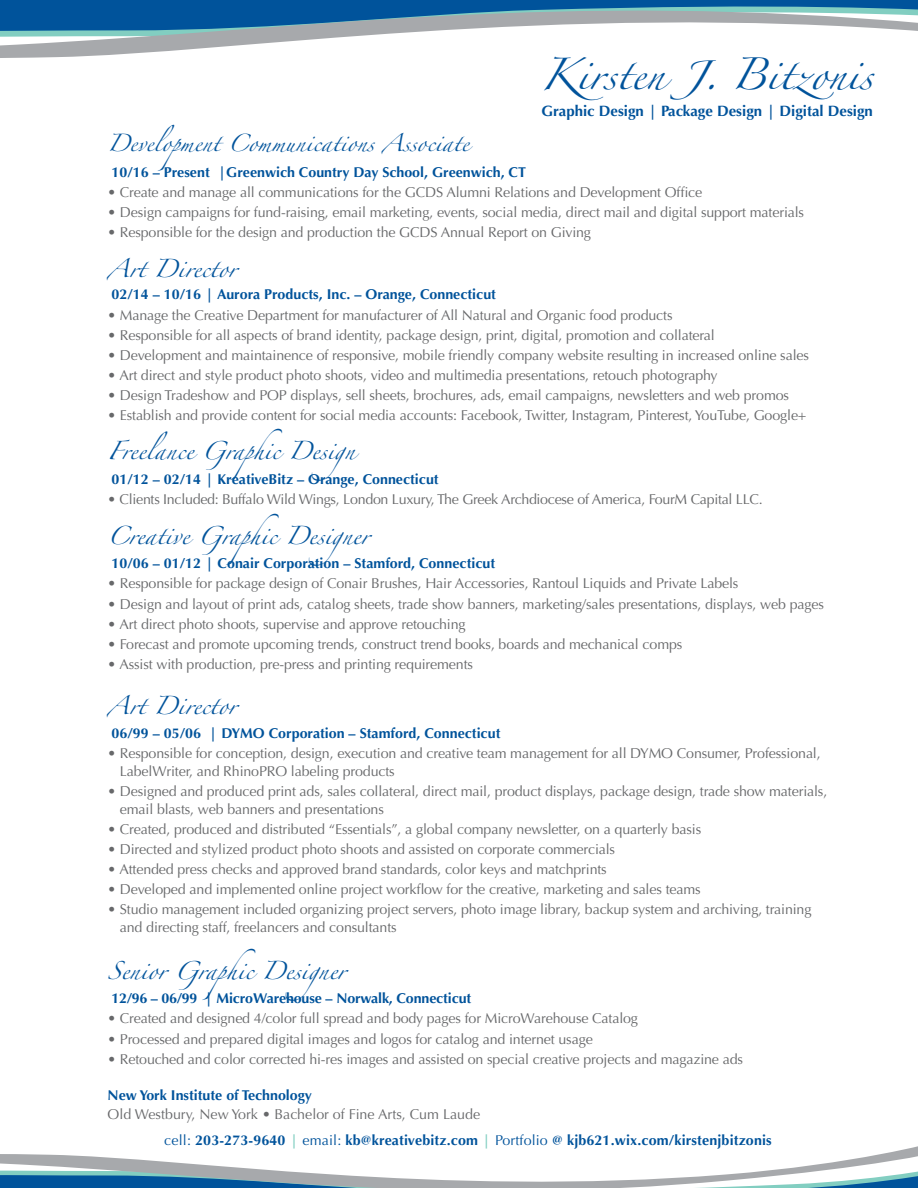
<style>
.page{position:relative;width:918px;height:1188px;background:#fff}
.page>*{position:absolute;margin:0;border:0;box-sizing:border-box;transform-origin:0 0}
.t1{font:28.5px "Zapfino";letter-spacing:.01em;color:#00539b}
.t2{font:16.5px "Zapfino";color:#00539b}
.t3{font:15.6px "Zapfino";color:#00539b}
.t4{font:700 15px "Optima";color:#00539b}
.t5{font:14.25px/17.9px "Optima";letter-spacing:-.01em;color:#67686a}
.t6{font:700 14.25px/26.1px "Optima";color:#00539b}
.s1{font-weight:400;color:#67686a}
.s2{font-weight:400}
.s3{color:#82cec1}
</style>
<div class="page">
<svg style="left:0;top:1146px;width:918px;height:42px"></svg>
<svg style="left:0;top:0;width:918px;height:58px"></svg>
<h1 class="t1" style="left:540px;top:63px;width:334px">Kirsten J. Bitzonis</h1>
<p class="t4" style="left:542px;top:102px;width:333px">Graphic Design | Package Design | Digital Design</p>
<p class="t3" style="left:108px;top:137px;width:363px">Development Communications Associate</p>
<p class="t6" style="left:112px;top:159px;width:416px">10/16 – Present |Greenwich Country Day School, Greenwich, CT</p>
<p class="t5" style="left:108px;top:183px;width:596px">• Create and manage all communications for the GCDS Alumni Relations and Development Office</p>
<p class="t5" style="left:108px;top:204px;width:698px">• Design campaigns for fund-raising, email marketing, events, social media, direct mail and digital support materials</p>
<p class="t5" style="left:108px;top:224px;width:485px">• Responsible for the design and production the GCDS Annual Report on Giving</p>
<p class="t2" style="left:108px;top:262px;width:130px">Art Director</p>
<p class="t6" style="left:112px;top:282px;width:386px">02/14 – 10/16 | Aurora Products, Inc. – Orange, Connecticut</p>
<p class="t5" style="left:108px;top:306px;width:567px">• Manage the Creative Department for manufacturer of All Natural and Organic food products</p>
<p class="t5" style="left:108px;top:326px;width:609px">• Responsible for all aspects of brand identity, package design, print, digital, promotion and collateral</p>
<p class="t5" style="left:108px;top:346px;width:703px">• Development and maintainence of responsive, mobile friendly company website resulting in increased online sales</p>
<p class="t5" style="left:108px;top:366px;width:612px">• Art direct and style product photo shoots, video and multimedia presentations, retouch photography</p>
<p class="t5" style="left:108px;top:386px;width:683px">• Design Tradeshow and POP displays, sell sheets, brochures, ads, email campaigns, newsletters and web promos</p>
<p class="t5" style="left:108px;top:407px;width:701px">• Establish and provide content for social media accounts: Facebook, Twitter, Instagram, Pinterest, YouTube, Google+</p>
<p class="t2" style="left:108px;top:443px;width:263px">Freelance Graphic Design</p>
<p class="t6" style="left:112px;top:467px;width:329px">01/12 – 02/14 | KreativeBitz – Orange, Connecticut</p>
<p class="t5" style="left:108px;top:490px;width:657px">• Clients Included: Buffalo Wild Wings, London Luxury, The Greek Archdiocese of America, FourM Capital LLC.</p>
<p class="t2" style="left:108px;top:529px;width:263px">Creative Graphic Designer</p>
<p class="t6" style="left:112px;top:551px;width:385px">10/06 – 01/12 | Conair Corporation – Stamford, Connecticut</p>
<p class="t5" style="left:108px;top:575px;width:632px">• Responsible for package design of Conair Brushes, Hair Accessories, Rantoul Liquids and Private Labels</p>
<p class="t5" style="left:108px;top:595px;width:718px">• Design and layout of print ads, catalog sheets, trade show banners, marketing/sales presentations, displays, web pages</p>
<p class="t5" style="left:108px;top:615px;width:360px">• Art direct photo shoots, supervise and approve retouching</p>
<p class="t5" style="left:108px;top:635px;width:576px">• Forecast and promote upcoming trends, construct trend books, boards and mechanical comps</p>
<p class="t5" style="left:108px;top:655px;width:367px">• Assist with production, pre-press and printing requirements</p>
<p class="t2" style="left:108px;top:699px;width:130px">Art Director</p>
<p class="t6" style="left:112px;top:720px;width:390px">06/99 – 05/06 | DYMO Corporation – Stamford, Connecticut</p>
<p class="t5" style="left:120px;top:744px;width:702px;text-indent:-12px">• Responsible for conception, design, execution and creative team management for all DYMO Consumer, Professional,<br>LabelWriter, and RhinoPRO labeling products</p>
<p class="t5" style="left:120px;top:782px;width:709px;text-indent:-12px">• Designed and produced print ads, sales collateral, direct mail, product displays, package design, trade show materials, email blasts, web banners and presentations</p>
<p class="t5" style="left:108px;top:820px;width:595px">• Created, produced and distributed “Essentials”, a global company newsletter, on a quarterly basis</p>
<p class="t5" style="left:108px;top:840px;width:509px">• Directed and stylized product photo shoots and assisted on corporate commercials</p>
<p class="t5" style="left:108px;top:861px;width:501px">• Attended press checks and approved brand standards, color keys and matchprints</p>
<p class="t5" style="left:108px;top:881px;width:595px">• Developed and implemented online project workflow for the creative, marketing and sales teams</p>
<p class="t5" style="left:120px;top:901px;width:693px;text-indent:-12px">• Studio management included organizing project servers, photo image library, backup system and archiving, training and directing staff, freelancers and consultants</p>
<p class="t2" style="left:108px;top:964px;width:239px">Senior Graphic Designer</p>
<p class="t6" style="left:111px;top:986px;width:361px">12/96 – 06/99 | MicroWarehouse – Norwalk, Connecticut</p>
<p class="t5" style="left:108px;top:1010px;width:532px">• Created and designed 4/color full spread and body pages for MicroWarehouse Catalog</p>
<p class="t5" style="left:108px;top:1030px;width:487px">• Processed and prepared digital images and logos for catalog and internet usage</p>
<p class="t5" style="left:108px;top:1050px;width:637px">• Retouched and color corrected hi-res images and assisted on special creative projects and magazine ads</p>
<p class="t6" style="left:108px;top:1082px;width:206px">New York Institute of Technology</p>
<p class="t6" style="left:164px;top:1101px;width:609px;text-indent:-57px"><span class="s1">Old Westbury, New York • Bachelor of Fine Arts, Cum Laude<br></span><span class="s2">cell:</span> 203-273-9640 <span class="s3">|</span> <span class="s2">email:</span> kb@kreativebitz.com <span class="s3">|</span> <span class="s2">Portfolio</span> @ kjb621.wix.com/kirstenjbitzonis</p>
</div>
